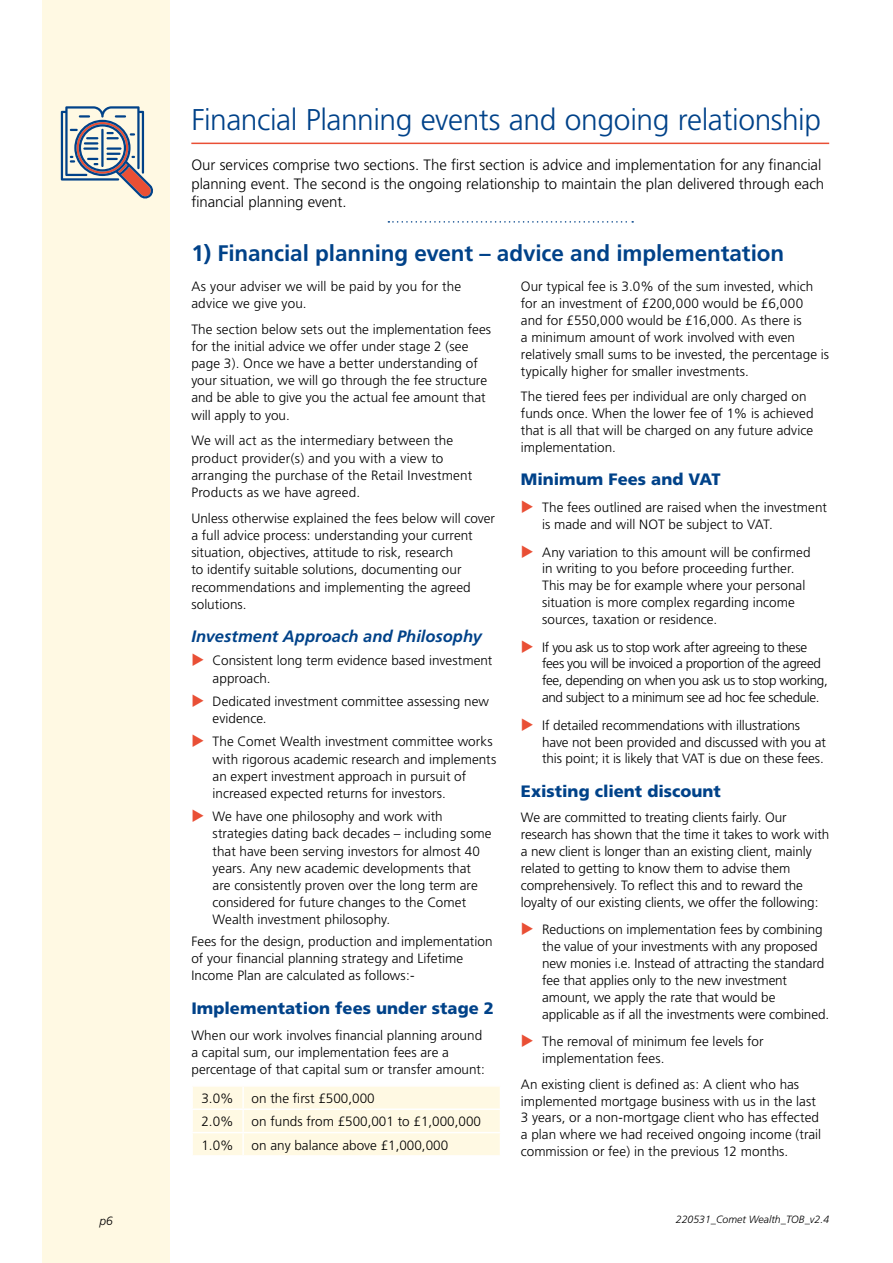
<style>
.page{position:relative;width:893px;height:1263px;background:#fff}
.page>*{position:absolute;margin:0;border:0;box-sizing:border-box;transform-origin:0 0}
.t1{font:300 30px "Frutiger";letter-spacing:-.015em;color:#004289}
.t2{font:700 22.5px "Frutiger";letter-spacing:-.005em;color:#004289}
.t3{font:900 16.5px "Frutiger";color:#004289}
.t4{font:italic 700 16.5px "Frutiger";color:#004289}
.t5{font:300 15px/18.8px "Frutiger";color:#000}
.t6{font:300 13.5px/17px "Frutiger";color:#000}
.t7{font:300 13.5px/17px "Frutiger";letter-spacing:-.025em;color:#000}
.t8{font:italic 300 12px "Frutiger";color:#000}
.t9{font:italic 300 10.5px "Frutiger";color:#000}
.s1{color:#e94f35}
</style>
<div class="page">
<div style="left:43px;top:0;width:127px;height:1263px;background:#fff9e3"></div>
<hr style="left:191px;top:143px;width:638px;height:1px;background:#e94f35">
<div style="left:193px;top:1087px;width:307px;height:68px;background:#fff9e3"></div>
<svg style="left:61px;top:106px;width:92px;height:93px"></svg>
<svg style="left:388px;top:221px;width:245px;height:2px"></svg>
<h1 class="t1" style="left:191px;top:102px;width:631px">Financial Planning events and ongoing relationship</h1>
<p class="t5" style="left:191px;top:155px;width:634px">Our services comprise two sections. The first section is advice and implementation for any financial planning event. The second is the ongoing relationship to maintain the plan delivered through each financial planning event.</p>
<h2 class="t2" style="left:191px;top:240px;width:594px">1) Financial planning event – advice and implementation</h2>
<p class="t6" style="left:191px;top:277px;width:271px">As your adviser we will be paid by you for the advice we give you.</p>
<p class="t6" style="left:191px;top:320px;width:301px">The section below sets out the implementation fees for the initial advice we offer under stage 2 (see page 3). Once we have a better understanding of your situation, we will go through the fee structure and be able to give you the actual fee amount that will apply to you.</p>
<p class="t6" style="left:191px;top:432px;width:282px">We will act as the intermediary between the product provider(s) and you with a view to arranging the purchase of the Retail Investment Products as we have agreed.</p>
<p class="t6" style="left:191px;top:509px;width:305px">Unless otherwise explained the fees below will cover a full advice process: understanding your current situation, objectives, attitude to risk, research<br>to identify suitable solutions, documenting our recommendations and implementing the agreed solutions.</p>
<p class="t4" style="left:191px;top:627px;width:292px">Investment Approach and Philosophy</p>
<p class="t6" style="left:213px;top:652px;width:281px;text-indent:-21px"><span class="s1">◆</span> Consistent long term evidence based investment approach.</p>
<p class="t6" style="left:213px;top:693px;width:278px;text-indent:-21px"><span class="s1">◆</span> Dedicated investment committee assessing new evidence.</p>
<p class="t6" style="left:213px;top:733px;width:285px;text-indent:-21px"><span class="s1">◆</span> The Comet Wealth investment committee works with rigorous academic research and implements an expert investment approach in pursuit of increased expected returns for investors.</p>
<p class="t6" style="left:213px;top:808px;width:281px;text-indent:-21px"><span class="s1">◆</span> We have one philosophy and work with strategies dating back decades – including some that have been serving investors for almost 40 years. Any new academic developments that are consistently proven over the long term are considered for future changes to the Comet Wealth investment philosophy.</p>
<p class="t6" style="left:191px;top:932px;width:303px">Fees for the design, production and implementation of your financial planning strategy and Lifetime<br>Income Plan are calculated as follows:-</p>
<p class="t3" style="left:191px;top:998px;width:304px">Implementation fees under stage 2</p>
<p class="t6" style="left:191px;top:1026px;width:295px">When our work involves financial planning around a capital sum, our implementation fees are a percentage of that capital sum or transfer amount:</p>
<p class="t6" style="left:201px;top:1090px;width:34px">3.0%</p>
<p class="t6" style="left:252px;top:1090px;width:125px">on the first £500,000</p>
<p class="t6" style="left:201px;top:1113px;width:34px">2.0%</p>
<p class="t6" style="left:252px;top:1113px;width:231px">on funds from £500,001 to £1,000,000</p>
<p class="t6" style="left:201px;top:1136px;width:34px">1.0%</p>
<p class="t6" style="left:252px;top:1136px;width:198px">on any balance above £1,000,000</p>
<p class="t6" style="left:521px;top:278px;width:310px">Our typical fee is 3.0% of the sum invested, which for an investment of £200,000 would be £6,000<br>and for £550,000 would be £16,000. As there is<br>a minimum amount of work involved with even relatively small sums to be invested, the percentage is typically higher for smaller investments.</p>
<p class="t6" style="left:521px;top:388px;width:294px">The tiered fees per individual are only charged on funds once. When the lower fee of 1% is achieved that is all that will be charged on any future advice implementation.</p>
<p class="t3" style="left:521px;top:469px;width:201px">Minimum Fees and VAT</p>
<p class="t6" style="left:542px;top:499px;width:286px;text-indent:-21px"><span class="s1">◆</span> The fees outlined are raised when the investment is made and will NOT be subject to VAT.</p>
<p class="t6" style="left:542px;top:543px;width:270px;text-indent:-21px"><span class="s1">◆</span> Any variation to this amount will be confirmed in writing to you before proceeding further.<br>This may be for example where your personal situation is more complex regarding income sources, taxation or residence.</p>
<p class="t7" style="left:542px;top:638px;width:287px;text-indent:-21px"><span class="s1">◆</span> If you ask us to stop work after agreeing to these fees you will be invoiced a proportion of the agreed fee, depending on when you ask us to stop working, and subject to a minimum see ad hoc fee schedule.</p>
<p class="t6" style="left:542px;top:716px;width:285px;text-indent:-21px"><span class="s1">◆</span> If detailed recommendations with illustrations have not been provided and discussed with you at this point; it is likely that VAT is due on these fees.</p>
<p class="t3" style="left:521px;top:781px;width:202px">Existing client discount</p>
<p class="t6" style="left:521px;top:809px;width:310px">We are committed to treating clients fairly. Our research has shown that the time it takes to work with a new client is longer than an existing client, mainly related to getting to know them to advise them comprehensively. To reflect this and to reward the loyalty of our existing clients, we offer the following:</p>
<p class="t6" style="left:542px;top:921px;width:288px;text-indent:-21px"><span class="s1">◆</span> Reductions on implementation fees by combining the value of your investments with any proposed new monies i.e. Instead of attracting the standard fee that applies only to the new investment amount, we apply the rate that would be applicable as if all the investments were combined.</p>
<p class="t6" style="left:542px;top:1033px;width:223px;text-indent:-21px"><span class="s1">◆</span> The removal of minimum fee levels for implementation fees.</p>
<p class="t6" style="left:521px;top:1075px;width:302px">An existing client is defined as: A client who has implemented mortgage business with us in the last 3 years, or a non-mortgage client who has effected a plan where we had received ongoing income (trail commission or fee) in the previous 12 months.</p>
<p class="t8" style="left:100px;top:1214px;width:15px">p6</p>
<p class="t9" style="left:676px;top:1214px;width:155px">220531_Comet Wealth_TOB_v2.4</p>
</div>
